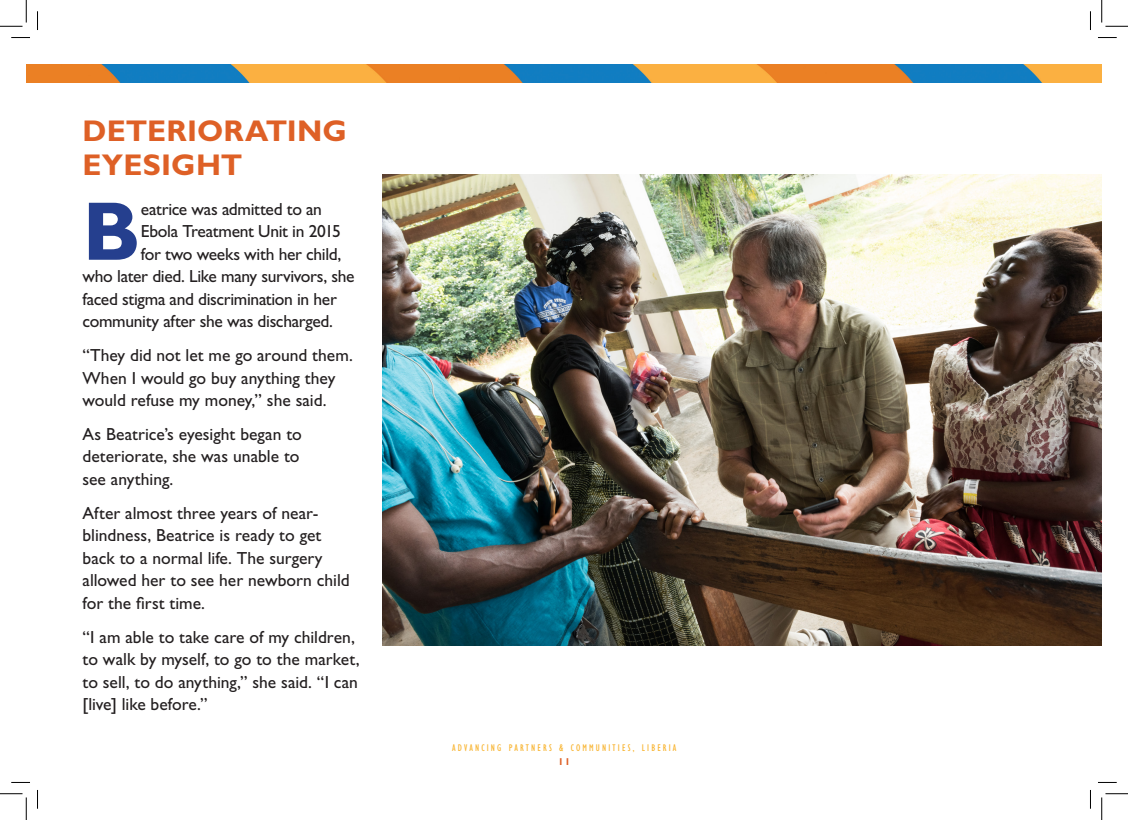
<style>
.page{position:relative;width:1128px;height:820px;background:#fff}
.page>*{position:absolute;margin:0;border:0;box-sizing:border-box;transform-origin:0 0}
.Drop_Cap{font:700 83.5px "Gill Sans Std";color:#253f8e}
.Heads_orange{font:700 30px/33.8px "Gill Sans Std";letter-spacing:.005em;color:#de6026}
.text{font:17.5px/22.5px "Gill Sans Std";color:#231f20}
.Drop_Cap-2{font:17.5px "Gill Sans Std";letter-spacing:-.02em;color:#231f20}
.t1{font:condensed 10px "Gill Sans Std";letter-spacing:.215em;color:#f8b431}
.t2{font:700 10px "Gill Sans Std";color:#de6026}
</style>
<div class="page">
<img style="left:298px;top:64px;width:803px;height:18px">
<img style="left:26px;top:64px;width:272px;height:18px">
<img style="left:382px;top:175px;width:719px;height:469px">
<svg style="left:11px;top:37px;width:19px;height:1px"></svg>
<svg style="left:1098px;top:37px;width:18px;height:1px"></svg>
<svg style="left:12px;top:781px;width:18px;height:1px"></svg>
<svg style="left:1098px;top:781px;width:18px;height:1px"></svg>
<svg style="left:37px;top:11px;width:1px;height:19px"></svg>
<svg style="left:37px;top:790px;width:1px;height:18px"></svg>
<svg style="left:1090px;top:11px;width:1px;height:19px"></svg>
<svg style="left:1090px;top:790px;width:1px;height:18px"></svg>
<svg style="left:0;top:0;width:27px;height:27px"></svg>
<svg style="left:0;top:793px;width:27px;height:26px"></svg>
<svg style="left:1101px;top:0;width:26px;height:27px"></svg>
<svg style="left:1101px;top:793px;width:26px;height:26px"></svg>
<p class="Heads_orange" style="left:82px;top:114px;width:266px">DETERIORATING<br>EYESIGHT</p>
<p class="Drop_Cap" style="left:82px;top:182px;width:60px">B</p>
<p class="Drop_Cap-2" style="left:141px;top:199px;width:183px">eatrice was admitted to an</p>
<p class="Drop_Cap-2" style="left:141px;top:221px;width:201px">Ebola Treatment Unit in 2015</p>
<p class="Drop_Cap-2" style="left:141px;top:244px;width:202px">for two weeks with her child,</p>
<p class="Drop_Cap-2" style="left:82px;top:266px;width:273px">who later died. Like many survivors, she</p>
<p class="Drop_Cap-2" style="left:82px;top:289px;width:256px">faced stigma and discrimination in her</p>
<p class="Drop_Cap-2" style="left:82px;top:311px;width:252px">community after she was discharged.</p>
<p class="text" style="left:82px;top:344px;width:272px">“They did not let me go around them.<br>When I would go buy anything they would refuse my money,” she said.</p>
<p class="text" style="left:82px;top:422px;width:221px">As Beatrice’s eyesight began to deteriorate, she was unable to see anything.</p>
<p class="text" style="left:82px;top:501px;width:269px">After almost three years of near&shy;blindness, Beatrice is ready to get back to a normal life. The surgery allowed her to see her newborn child for the first time.</p>
<p class="text" style="left:82px;top:625px;width:278px">“I am able to take care of my children, to walk by myself, to go to the market, to sell, to do anything,” she said. “I can [live] like before.”</p>
<p class="t1" style="left:452px;top:742px;width:226px">ADVANCING PARTNERS &amp; COMMUNITIES, LIBERIA</p>
<p class="t2" style="left:558px;top:755px;width:14px">11</p>
</div>
